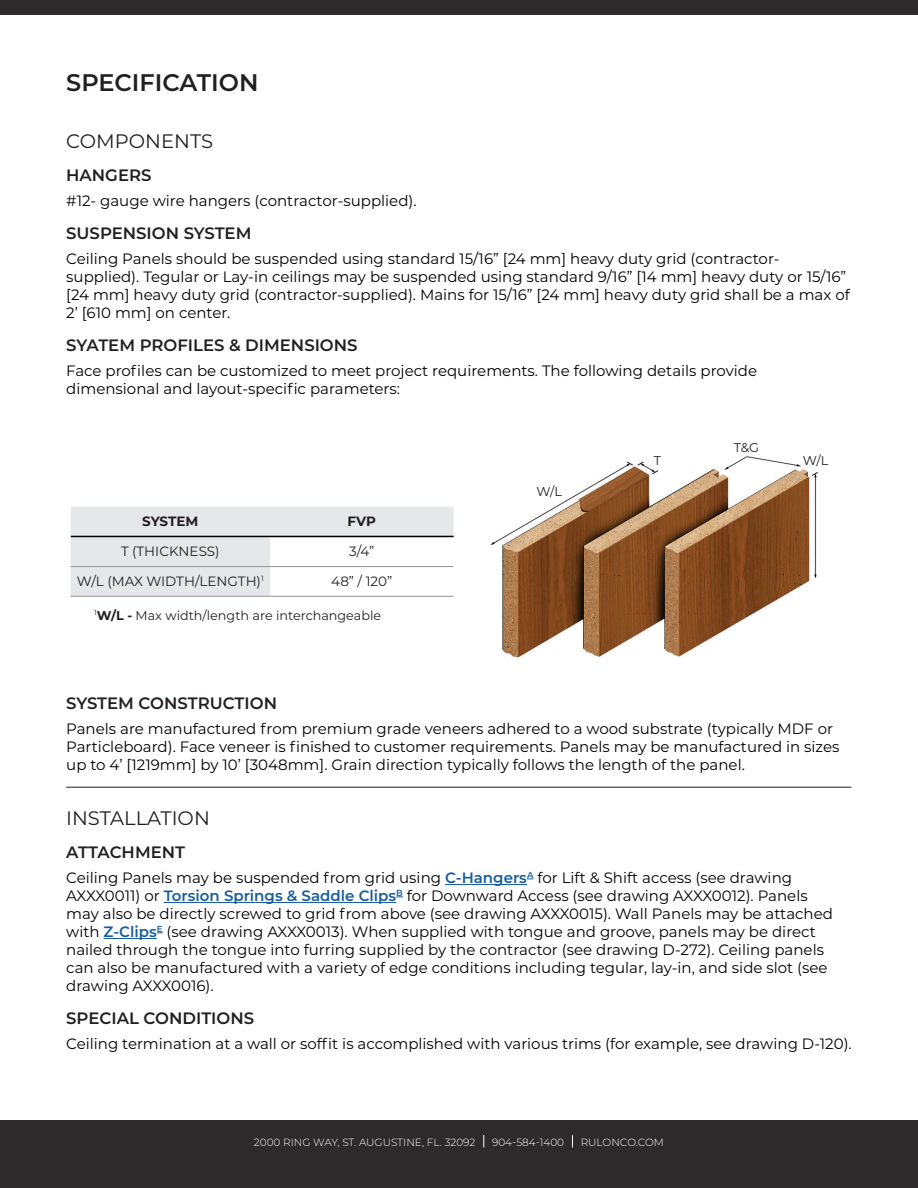
<style>
.page{position:relative;width:918px;height:1188px;background:#fff}
.page>*{position:absolute;margin:0;border:0;box-sizing:border-box;transform-origin:0 0}
.HEADER_0{font:600 24px "Montserrat";color:#231f20}
.HEADER_1{font:19.5px "Montserrat";color:#231f20}
.HEADER_2{font:600 16.5px "Montserrat";color:#231f20}
.PARAGRAPH{font:15px/18px "Montserrat";color:#000}
.TABLE_ROW{font:13.5px "Montserrat";color:#231f20}
.TABLE_HEADER{font:700 13.5px "Montserrat";letter-spacing:-.01em;color:#231f20}
.NOTES_BLOCK{font:12.75px "Montserrat";color:#231f20}
.ISO_BLOCK{font:12.75px "Montserrat";color:#231f20}
.t1{font:300 10.5px "Montserrat";color:#fff}
.s1{font-weight:700}
.s2{font-weight:600;color:#175d9e}
</style>
<div class="page">
<div style="left:0;top:0;width:918px;height:15px;background:#2e2a2b"></div>
<div style="left:0;top:1120px;width:918px;height:68px;background:#2e2a2b"></div>
<svg style="left:483px;top:1135px;width:1px;height:12px"></svg>
<svg style="left:572px;top:1135px;width:1px;height:12px"></svg>
<hr style="left:445px;top:884px;width:82px;height:1px;background:#175d9e">
<hr style="left:164px;top:902px;width:232px;height:1px;background:#175d9e">
<hr style="left:104px;top:938px;width:53px;height:1px;background:#175d9e">
<img style="left:490px;top:456px;width:328px;height:202px">
<svg style="left:71px;top:507px;width:383px;height:89px"></svg>
<hr style="left:71px;top:536px;width:199px;height:1px;background:#000">
<hr style="left:270px;top:536px;width:184px;height:1px;background:#000">
<hr style="left:71px;top:566px;width:199px;height:1px;background:#939598">
<hr style="left:270px;top:566px;width:184px;height:1px;background:#939598">
<hr style="left:71px;top:596px;width:199px;height:1px;background:#939598">
<hr style="left:270px;top:596px;width:184px;height:1px;background:#939598">
<hr style="left:66px;top:787px;width:785px;height:1px;background:#636366">
<p class="HEADER_0" style="left:66px;top:65px;width:194px">SPECIFICATION</p>
<p class="HEADER_1" style="left:66px;top:127px;width:148px">COMPONENTS</p>
<p class="HEADER_2" style="left:66px;top:163px;width:87px">HANGERS</p>
<p class="PARAGRAPH" style="left:66px;top:191px;width:352px">#12- gauge wire hangers (contractor-supplied).</p>
<p class="HEADER_2" style="left:66px;top:221px;width:187px">SUSPENSION SYSTEM</p>
<p class="PARAGRAPH" style="left:66px;top:249px;width:785px">Ceiling Panels should be suspended using standard 15/16” [24 mm] heavy duty grid (contractor&shy;supplied). Tegular or Lay-in ceilings may be suspended using standard 9/16” [14 mm] heavy duty or 15/16” [24 mm] heavy duty grid (contractor-supplied). Mains for 15/16” [24 mm] heavy duty grid shall be a max of 2’ [610 mm] on center.</p>
<p class="HEADER_2" style="left:66px;top:334px;width:293px">SYATEM PROFILES &amp; DIMENSIONS</p>
<p class="PARAGRAPH" style="left:66px;top:361px;width:692px">Face profiles can be customized to meet project requirements. The following details provide dimensional and layout-specific parameters:</p>
<p class="TABLE_HEADER" style="left:142px;top:511px;width:58px">SYSTEM</p>
<p class="TABLE_HEADER" style="left:348px;top:511px;width:30px">FVP</p>
<p class="TABLE_ROW" style="left:121px;top:542px;width:100px">T (THICKNESS)</p>
<p class="TABLE_ROW" style="left:349px;top:542px;width:27px">3/4”</p>
<p class="TABLE_ROW" style="left:77px;top:572px;width:188px">W/L (MAX WIDTH/LENGTH)<sup>1</sup></p>
<p class="TABLE_ROW" style="left:331px;top:572px;width:63px">48” / 120”</p>
<p class="NOTES_BLOCK" style="left:94px;top:606px;width:289px"><sup>1</sup><span class="s1">W/L -</span> Max width/length are interchangeable</p>
<p class="ISO_BLOCK" style="left:536px;top:483px;width:27px">W/L</p>
<p class="ISO_BLOCK" style="left:654px;top:452px;width:9px">T</p>
<p class="ISO_BLOCK" style="left:734px;top:439px;width:27px">T&amp;G</p>
<p class="ISO_BLOCK" style="left:803px;top:451px;width:27px">W/L</p>
<p class="HEADER_2" style="left:66px;top:692px;width:212px">SYSTEM CONSTRUCTION</p>
<p class="PARAGRAPH" style="left:66px;top:719px;width:775px">Panels are manufactured from premium grade veneers adhered to a wood substrate (typically MDF or<br>Particleboard). Face veneer is finished to customer requirements. Panels may be manufactured in sizes up to 4’ [1219mm] by 10’ [3048mm]. Grain direction typically follows the length of the panel.</p>
<p class="HEADER_1" style="left:66px;top:805px;width:145px">INSTALLATION</p>
<p class="HEADER_2" style="left:66px;top:841px;width:120px">ATTACHMENT</p>
<p class="PARAGRAPH" style="left:66px;top:868px;width:768px">Ceiling Panels may be suspended from grid using <span class="s2">C-Hangers</span><sup>A</sup> for Lift &amp; Shift access (see drawing AXXX0011) or <span class="s2">Torsion Springs &amp; Saddle Clips</span><sup>B</sup> for Downward Access (see drawing AXXX0012). Panels may also be directly screwed to grid from above (see drawing AXXX0015). Wall Panels may be attached with <span class="s2">Z-Clips</span><sup>E</sup> (see drawing AXXX0013). When supplied with tongue and groove, panels may be direct nailed through the tongue into furring supplied by the contractor (see drawing D-272). Ceiling panels can also be manufactured with a variety of edge conditions including tegular, lay-in, and side slot (see drawing AXXX0016).</p>
<p class="HEADER_2" style="left:66px;top:1007px;width:189px">SPECIAL CONDITIONS</p>
<p class="PARAGRAPH" style="left:66px;top:1034px;width:787px">Ceiling termination at a wall or soffit is accomplished with various trims (for example, see drawing D-120).</p>
<p class="t1" style="left:254px;top:1135px;width:223px">2000 RING WAY, ST. AUGUSTINE, FL. 32092</p>
<p class="t1" style="left:492px;top:1135px;width:74px">904-584-1400</p>
<p class="t1" style="left:581px;top:1135px;width:85px">RULONCO.COM</p>
</div>
